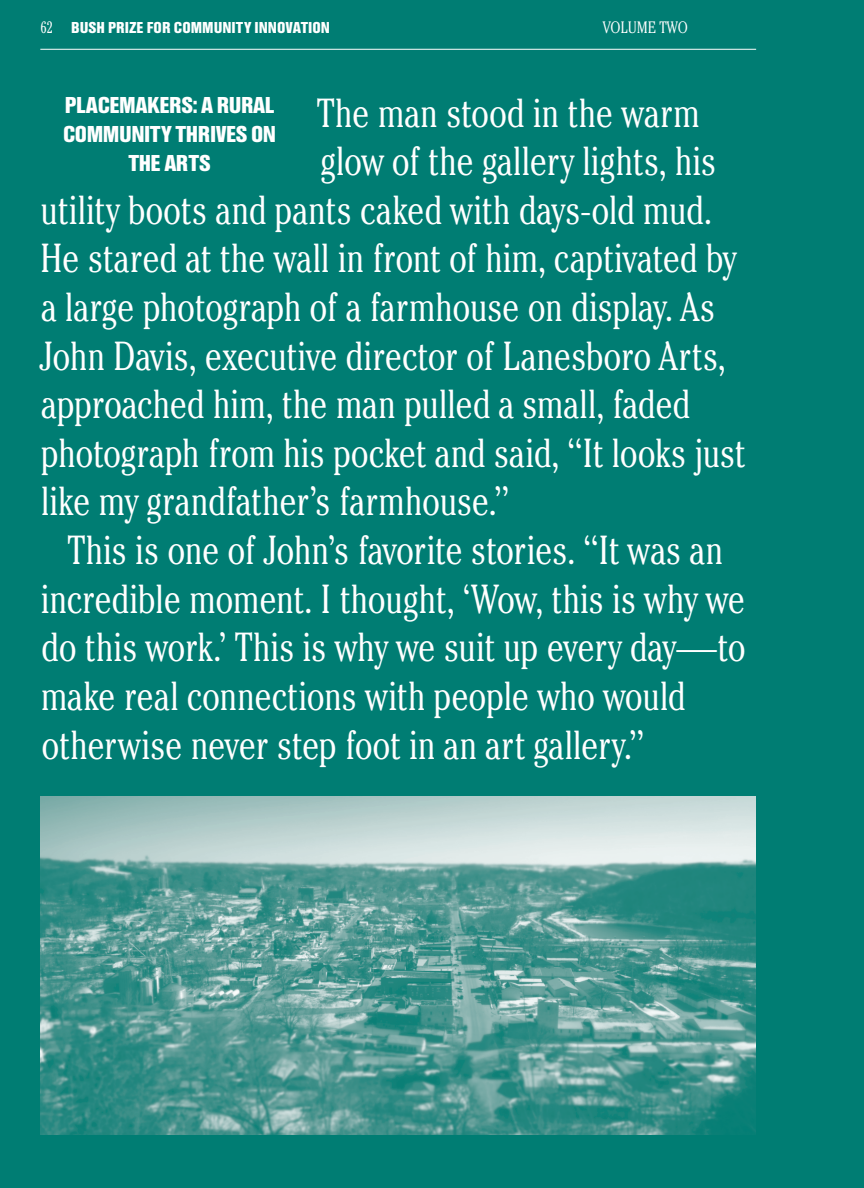
<style>
.page{position:relative;width:864px;height:1188px;background:#007d73}
.page>*{position:absolute;margin:0;border:0;box-sizing:border-box;transform-origin:0 0}
.t1{font:300 condensed 40.5px/48.6px "Cheltenham";letter-spacing:-.015em;color:#fff}
.t2{font:900 condensed 24px "Nimbus Sans T";letter-spacing:-.02em;color:#fff}
.t3{font:900 condensed 16.5px "Nimbus Sans T";color:#fff}
.t4{font:300 condensed 16.5px "Cheltenham";color:#fff}
.s1{font-family:"Cheltenham";font-weight:300}
</style>
<div class="page">
<hr style="left:40px;top:49px;width:716px;height:1px;background:#fff">
<img style="left:40px;top:796px;width:716px;height:338px">
<p class="t3" style="left:40px;top:18px;width:291px"><span class="s1">62</span> BUSH PRIZE FOR COMMUNITY INNOVATION</p>
<p class="t4" style="left:603px;top:17px;width:86px">VOLUME TWO</p>
<p class="t2" style="left:65px;top:91px;width:211px">PLACEMAKERS: A RURAL</p>
<p class="t1" style="left:317px;top:88px;width:385px">The man stood in the warm</p>
<p class="t2" style="left:63px;top:120px;width:215px">COMMUNITY THRIVES ON</p>
<p class="t2" style="left:128px;top:149px;width:84px">THE ARTS</p>
<p class="t1" style="left:40px;top:136px;width:707px;text-indent:281px">glow of the gallery lights, his utility boots and pants caked with days-old mud.<br>He stared at the wall in front of him, captivated by a large photograph of a farmhouse on display. As John Davis, executive director of Lanesboro Arts, approached him, the man pulled a small, faded photograph from his pocket and said, “It looks just like my grandfather’s farmhouse.”</p>
<p class="t1" style="left:41px;top:525px;width:706px;text-indent:27px">This is one of John’s favorite stories. “It was an incredible moment. I thought, ‘Wow, this is why we do this work.’ This is why we suit up every day—to make real connections with people who would otherwise never step foot in an art gallery.”</p>
</div>
